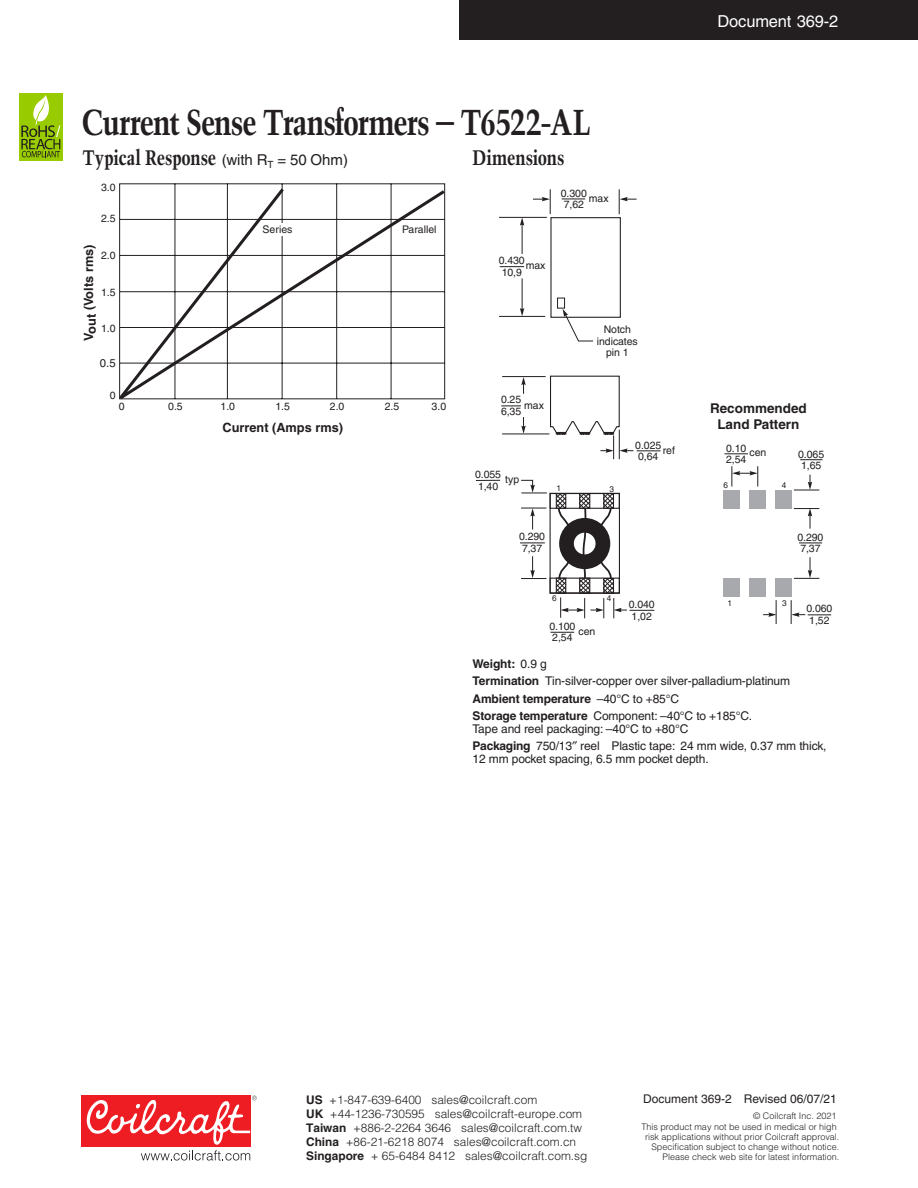
<style>
.page{position:relative;width:918px;height:1188px;background:#fff}
.page>*{position:absolute;margin:0;border:0;box-sizing:border-box;transform-origin:0 0}
.t1{font:700 condensed 36px "Trump Mediaeval";letter-spacing:-.03em;color:#231f20}
.Subhead_-_14_Point_T{font:700 condensed 21px "Trump Mediaeval";letter-spacing:-.01em;color:#231f20}
.Document_number{font:16.5px "Helvetica";letter-spacing:-.01em;color:#fff}
.t2{font:700 13.5px/16px "Helvetica";color:#231f20;text-align:center}
.t3{font:700 12.75px "Helvetica";color:#231f20}
.Points{font:12px/13.4px "Helvetica";letter-spacing:-.01em;color:#231f20}
.Points-2{font:700 12px "Helvetica";letter-spacing:-.01em;color:#231f20}
.t4{font:300 11.85px "Helvetica";color:#231f20}
.t5{font:700 11.85px/14.1px "Helvetica";color:#231f20}
.t6{font:11.4px "Helvetica";color:#231f20}
.t7{font:10.5px/11.6px "Helvetica";letter-spacing:-.005em;color:#231f20}
.t8{font:300 9px/9.9px "Helvetica";color:#231f20;text-align:right}
.t9{font:8.25px "Helvetica";color:#231f20}
.s1{font-family:"Helvetica";font-weight:400;font-stretch:normal;font-size:15px}
.s2{font-weight:400}
.s3{font-weight:700}
</style>
<div class="page">
<div style="left:459px;top:0;width:459px;height:40px;background:#231f20"></div>
<div style="left:81px;top:1096px;width:169px;height:51px;background:#ee1d23"></div>
<svg style="left:86px;top:1096px;width:171px;height:65px"></svg>
<div style="left:19px;top:93px;width:44px;height:67px;background:#9c0"></div>
<svg style="left:21px;top:95px;width:39px;height:62px"></svg>
<svg style="left:725px;top:453px;width:23px;height:1px"></svg>
<svg style="left:800px;top:459px;width:22px;height:1px"></svg>
<svg style="left:731px;top:466px;width:27px;height:21px"></svg>
<svg style="left:763px;top:600px;width:14px;height:24px"></svg>
<svg style="left:791px;top:600px;width:40px;height:24px"></svg>
<svg style="left:799px;top:543px;width:23px;height:1px"></svg>
<svg style="left:794px;top:508px;width:25px;height:21px"></svg>
<svg style="left:794px;top:557px;width:25px;height:22px"></svg>
<svg style="left:794px;top:475px;width:25px;height:16px"></svg>
<div style="left:776px;top:578px;width:16px;height:18px;background:#a8a9ad"></div>
<div style="left:750px;top:578px;width:16px;height:18px;background:#a8a9ad"></div>
<div style="left:724px;top:578px;width:16px;height:18px;background:#a8a9ad"></div>
<div style="left:776px;top:490px;width:16px;height:18px;background:#a8a9ad"></div>
<div style="left:750px;top:490px;width:16px;height:18px;background:#a8a9ad"></div>
<div style="left:724px;top:490px;width:16px;height:18px;background:#a8a9ad"></div>
<svg style="left:550px;top:632px;width:24px;height:1px"></svg>
<svg style="left:476px;top:189px;width:185px;height:429px"></svg>
<svg style="left:119px;top:183px;width:326px;height:217px"></svg>
<div style="left:399px;top:223px;width:40px;height:13px;background:#fff"></div>
<div style="left:260px;top:223px;width:35px;height:13px;background:#fff"></div>
<h1 class="t1" style="left:81px;top:100px;width:511px">Current Sense Transformers – T6522-AL</h1>
<p class="Subhead_-_14_Point_T" style="left:82px;top:145px;width:267px">Typical Response <span class="s1">(with R</span><sub>T</sub> <span class="s1">= 50 Ohm)</span></p>
<p class="t7" style="left:101px;top:181px;width:16px">3.0</p>
<p class="t7" style="left:101px;top:213px;width:16px">2.5</p>
<p class="t3" style="left:81px;top:341px;width:98px;rotate:-90deg">Vout (Volts rms)</p>
<p class="t7" style="left:101px;top:249px;width:16px">2.0</p>
<p class="t7" style="left:101px;top:286px;width:16px">1.5</p>
<p class="t7" style="left:101px;top:322px;width:16px">1.0</p>
<p class="t6" style="left:100px;top:356px;width:17px">0.5</p>
<p class="t7" style="left:110px;top:389px;width:7px">0</p>
<p class="t7" style="left:263px;top:223px;width:31px">Series</p>
<p class="t7" style="left:402px;top:224px;width:36px">Parallel</p>
<p class="t7" style="left:119px;top:401px;width:7px">0</p>
<p class="t7" style="left:168px;top:401px;width:16px">0.5</p>
<p class="t7" style="left:221px;top:401px;width:16px">1.0</p>
<p class="t7" style="left:275px;top:401px;width:16px">1.5</p>
<p class="t7" style="left:330px;top:401px;width:16px">2.0</p>
<p class="t7" style="left:385px;top:401px;width:16px">2.5</p>
<p class="t7" style="left:432px;top:401px;width:16px">3.0</p>
<p class="t3" style="left:223px;top:419px;width:122px">Current (Amps rms)</p>
<p class="Subhead_-_14_Point_T" style="left:472px;top:145px;width:94px">Dimensions</p>
<p class="t7" style="left:561px;top:187px;width:28px">0.300<br>7,62</p>
<p class="t7" style="left:589px;top:192px;width:21px">max</p>
<p class="t7" style="left:499px;top:255px;width:28px">0.430<br>10,9</p>
<p class="t7" style="left:526px;top:259px;width:21px">max</p>
<p class="t7" style="left:501px;top:394px;width:21px">0.25<br>6,35</p>
<p class="t7" style="left:524px;top:399px;width:21px">max</p>
<p class="t7" style="left:475px;top:469px;width:28px">0.055<br>1,40</p>
<p class="t7" style="left:505px;top:473px;width:15px">typ</p>
<p class="t9" style="left:557px;top:483px;width:6px">1</p>
<p class="t7" style="left:519px;top:531px;width:28px">0.290<br>7,37</p>
<p class="t7" style="left:597px;top:324px;width:42px;text-align:center">Notch indicates pin 1</p>
<p class="t9" style="left:609px;top:484px;width:6px">3</p>
<p class="t7" style="left:635px;top:439px;width:28px">0.025<br>0,64</p>
<p class="t7" style="left:663px;top:444px;width:14px">ref</p>
<p class="t9" style="left:552px;top:594px;width:6px">6</p>
<p class="t7" style="left:549px;top:620px;width:28px">0.100<br>2,54</p>
<p class="t7" style="left:579px;top:625px;width:18px">cen</p>
<p class="t9" style="left:607px;top:594px;width:6px">4</p>
<p class="t7" style="left:629px;top:598px;width:28px">0.040<br>1,02</p>
<p class="Document_number" style="left:718px;top:11px;width:122px">Document 369-2</p>
<p class="t2" style="left:710px;top:400px;width:98px">Recommended<br>Land Pattern</p>
<p class="t7" style="left:726px;top:442px;width:22px">0.10<br>2,54</p>
<p class="t7" style="left:750px;top:447px;width:18px">cen</p>
<p class="t9" style="left:723px;top:480px;width:6px">6</p>
<p class="t9" style="left:782px;top:480px;width:6px">4</p>
<p class="t7" style="left:798px;top:448px;width:28px">0.065<br>1,65</p>
<p class="t7" style="left:797px;top:531px;width:28px">0.290<br>7,37</p>
<p class="t9" style="left:728px;top:599px;width:6px">1</p>
<p class="t9" style="left:782px;top:598px;width:6px">3</p>
<p class="t7" style="left:806px;top:603px;width:28px">0.060<br>1,52</p>
<p class="Points-2" style="left:472px;top:657px;width:76px">Weight: <span class="s2">0.9 g</span></p>
<p class="Points" style="left:472px;top:675px;width:319px"><span class="s3">Termination</span> Tin-silver-copper over silver-palladium-platinum</p>
<p class="Points-2" style="left:472px;top:691px;width:208px">Ambient temperature <span class="s2">–40°C to +85°C</span></p>
<p class="Points" style="left:472px;top:709px;width:281px"><span class="s3">Storage temperature</span> Component: –40°C to +185°C.<br>Tape and reel packaging: –40°C to +80°C</p>
<p class="Points" style="left:472px;top:739px;width:356px"><span class="s3">Packaging</span> 750/13 reel Plastic tape: 24 mm wide, 0.37 mm thick,<br>12 mm pocket spacing, 6.5 mm pocket depth.</p>
<p class="Points" style="left:643px;top:1092px;width:195px">Document 369-2 Revised 06/07/21</p>
<p class="t4" style="left:306px;top:1092px;width:233px"><span class="s3">US</span> +1-847-639-6400 sales@coilcraft.com</p>
<p class="t4" style="left:330px;top:1107px;width:254px">+44-1236-730595 sales@coilcraft-europe.com</p>
<p class="t4" style="left:353px;top:1121px;width:231px">+886-2-2264 3646 sales@coilcraft.com.tw</p>
<p class="t4" style="left:346px;top:1135px;width:232px">+86-21-6218 8074 sales@coilcraft.com.cn</p>
<p class="t4" style="left:371px;top:1149px;width:218px">+ 65-6484 8412 sales@coilcraft.com.sg</p>
<p class="t5" style="left:306px;top:1107px;width:60px">UK<br>Taiwan<br>China<br>Singapore</p>
<p class="t8" style="left:641px;top:1110px;width:197px;line-height:11.4px">© Coilcraft Inc. 2021<br>This product may not be used in medical or high</p>
<p class="t8" style="left:645px;top:1132px;width:196px">risk applications without prior Coilcraft approval.<br>Specification subject to change without notice.<br>Please check web site for latest information.</p>
</div>
